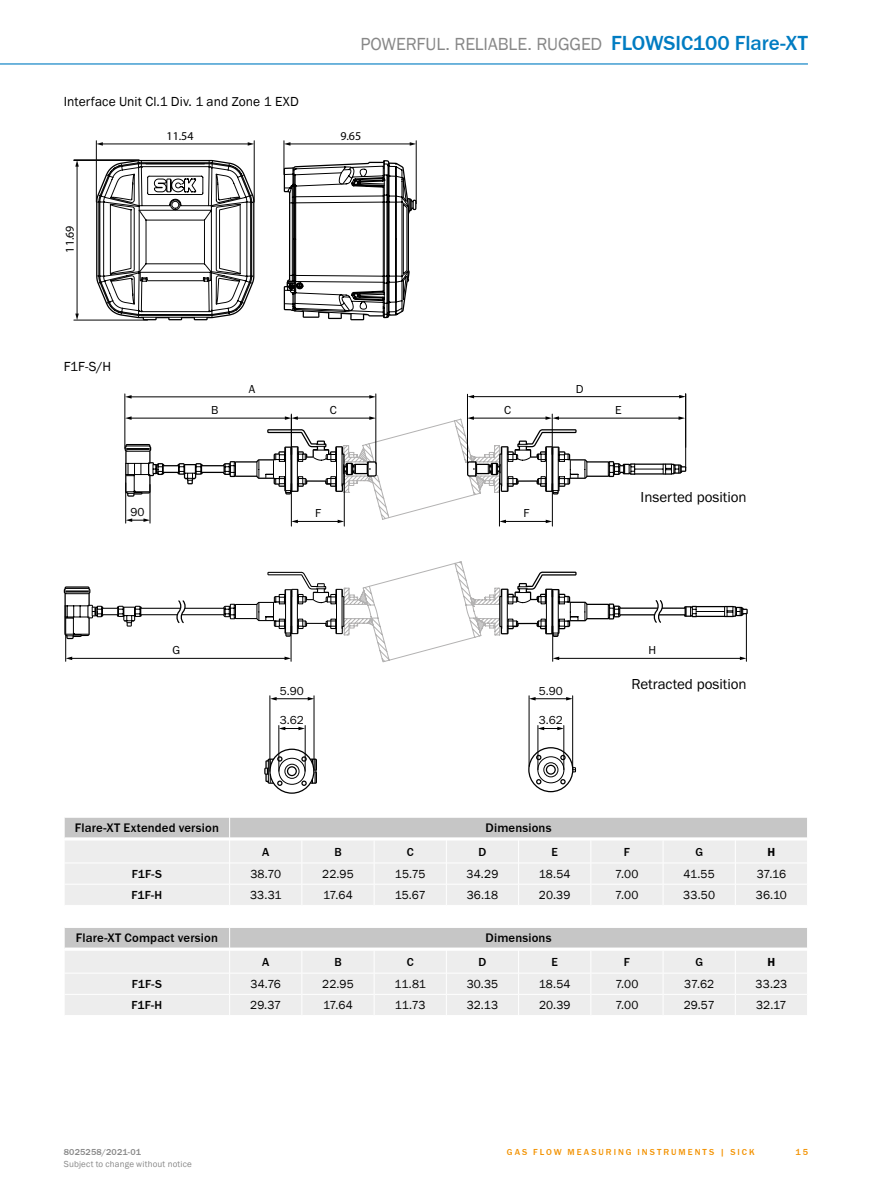
<style>
.page{position:relative;width:893px;height:1188px;background:#fff}
.page>*{position:absolute;margin:0;border:0;box-sizing:border-box;transform-origin:0 0}
.t1{font:18px "SICK Franklin";letter-spacing:-.01em;color:#878787}
.t2{font:15px "SICK Franklin";color:#000}
.t3{font:13.5px "SICK Franklin";letter-spacing:.005em;color:#000}
.t4{font:500 12.75px "SICK Franklin";letter-spacing:.01em;color:#000}
.t5{font:12px "SICK Franklin";letter-spacing:.005em;color:#000}
.t6{font:500 12px "SICK Franklin";letter-spacing:.005em;color:#000}
.t7{font:12px "Myriad Pro";color:#000}
.t8{font:700 12px "SICK Franklin";color:#000}
.t9{font:500 9px "SICK Franklin";letter-spacing:.225em;color:#f39200}
.t10{font:9px "SICK Franklin";letter-spacing:.02em;color:#878787}
.t11{font:500 9px "SICK Franklin";letter-spacing:.02em;color:#878787}
.s1{font-weight:500;font-size:21px;color:#007cc2}
</style>
<div class="page">
<svg style="left:284px;top:160px;width:132px;height:160px"></svg>
<hr style="left:289px;top:144px;width:122px;height:1px;background:#070707">
<svg style="left:285px;top:142px;width:5px;height:4px"></svg>
<svg style="left:410px;top:142px;width:6px;height:4px"></svg>
<hr style="left:284px;top:141px;width:1px;height:34px;background:#070707">
<hr style="left:416px;top:141px;width:1px;height:63px;background:#070707">
<svg style="left:96px;top:140px;width:158px;height:180px"></svg>
<hr style="left:96px;top:141px;width:1px;height:61px;background:#070707">
<hr style="left:254px;top:141px;width:1px;height:61px;background:#070707">
<hr style="left:77px;top:165px;width:1px;height:150px;background:#070707">
<svg style="left:75px;top:161px;width:4px;height:6px"></svg>
<svg style="left:75px;top:314px;width:4px;height:6px"></svg>
<hr style="left:74px;top:320px;width:73px;height:1px;background:#070707">
<hr style="left:74px;top:160px;width:65px;height:1px;background:#070707">
<svg style="left:264px;top:747px;width:312px;height:47px"></svg>
<hr style="left:291px;top:414px;width:1px;height:46px;background:#000">
<hr style="left:130px;top:397px;width:240px;height:1px;background:#000">
<svg style="left:369px;top:395px;width:6px;height:4px"></svg>
<svg style="left:126px;top:395px;width:6px;height:4px"></svg>
<hr style="left:125px;top:394px;width:1px;height:54px;background:#000">
<hr style="left:375px;top:394px;width:1px;height:70px;background:#000">
<hr style="left:552px;top:414px;width:1px;height:33px;background:#000">
<hr style="left:473px;top:396px;width:207px;height:1px;background:#000">
<svg style="left:468px;top:395px;width:6px;height:3px"></svg>
<svg style="left:679px;top:395px;width:6px;height:3px"></svg>
<hr style="left:685px;top:394px;width:1px;height:74px;background:#000">
<hr style="left:467px;top:394px;width:1px;height:70px;background:#000">
<svg style="left:539px;top:727px;width:24px;height:3px"></svg>
<hr style="left:563px;top:726px;width:1px;height:44px;background:#000">
<hr style="left:538px;top:726px;width:1px;height:44px;background:#000">
<hr style="left:534px;top:698px;width:33px;height:1px;background:#000">
<svg style="left:530px;top:697px;width:6px;height:3px"></svg>
<svg style="left:566px;top:697px;width:6px;height:3px"></svg>
<hr style="left:572px;top:696px;width:1px;height:74px;background:#000">
<hr style="left:529px;top:696px;width:1px;height:70px;background:#000">
<svg style="left:280px;top:727px;width:25px;height:3px"></svg>
<hr style="left:305px;top:726px;width:1px;height:45px;background:#000">
<hr style="left:279px;top:726px;width:1px;height:45px;background:#000">
<hr style="left:275px;top:698px;width:34px;height:1px;background:#000">
<svg style="left:271px;top:697px;width:6px;height:3px"></svg>
<svg style="left:308px;top:697px;width:6px;height:3px"></svg>
<hr style="left:314px;top:696px;width:1px;height:75px;background:#000">
<hr style="left:270px;top:696px;width:1px;height:75px;background:#000">
<svg style="left:64px;top:416px;width:684px;height:247px"></svg>
<svg style="left:64px;top:817px;width:743px;height:88px;background:#e5e5e5"></svg>
<hr style="left:65px;top:884px;width:164px;height:1px;background:#fff">
<hr style="left:230px;top:884px;width:71px;height:1px;background:#fff">
<hr style="left:302px;top:884px;width:72px;height:1px;background:#fff">
<hr style="left:374px;top:884px;width:72px;height:1px;background:#fff">
<hr style="left:447px;top:884px;width:71px;height:1px;background:#fff">
<hr style="left:519px;top:884px;width:71px;height:1px;background:#fff">
<hr style="left:591px;top:884px;width:72px;height:1px;background:#fff">
<hr style="left:663px;top:884px;width:72px;height:1px;background:#fff">
<hr style="left:736px;top:884px;width:71px;height:1px;background:#fff">
<svg style="left:64px;top:928px;width:743px;height:87px;background:#e5e5e5"></svg>
<hr style="left:65px;top:994px;width:164px;height:1px;background:#fff">
<hr style="left:230px;top:994px;width:71px;height:1px;background:#fff">
<hr style="left:302px;top:994px;width:72px;height:1px;background:#fff">
<hr style="left:374px;top:994px;width:72px;height:1px;background:#fff">
<hr style="left:447px;top:994px;width:71px;height:1px;background:#fff">
<hr style="left:519px;top:994px;width:71px;height:1px;background:#fff">
<hr style="left:591px;top:994px;width:72px;height:1px;background:#fff">
<hr style="left:663px;top:994px;width:72px;height:1px;background:#fff">
<hr style="left:736px;top:994px;width:71px;height:1px;background:#fff">
<hr style="left:0;top:63px;width:808px;height:2px;background:#007cc2">
<h1 class="t1" style="left:360px;top:32px;width:449px">POWERFUL. RELIABLE. RUGGED <span class="s1">FLOWSIC100 Flare-XT</span></h1>
<p class="t3" style="left:64px;top:93px;width:237px">Interface Unit Cl.1 Div. 1 and Zone 1 EXD</p>
<p class="t7" style="left:167px;top:129px;width:29px">11.54</p>
<p class="t7" style="left:340px;top:129px;width:22px">9.65</p>
<p class="t7" style="left:62px;top:253px;width:29px;rotate:-90deg">11.69</p>
<p class="t3" style="left:64px;top:358px;width:49px">F1F-S/H</p>
<p class="t5" style="left:131px;top:505px;width:16px">90</p>
<p class="t5" style="left:249px;top:381px;width:8px">A</p>
<p class="t5" style="left:576px;top:381px;width:9px">D</p>
<p class="t5" style="left:211px;top:402px;width:9px">B</p>
<p class="t5" style="left:330px;top:402px;width:8px">C</p>
<p class="t5" style="left:504px;top:403px;width:8px">C</p>
<p class="t5" style="left:615px;top:403px;width:8px">E</p>
<p class="t5" style="left:315px;top:506px;width:8px">F</p>
<p class="t5" style="left:523px;top:506px;width:8px">F</p>
<p class="t2" style="left:641px;top:488px;width:108px">Inserted position</p>
<p class="t5" style="left:172px;top:643px;width:9px">G</p>
<p class="t5" style="left:648px;top:643px;width:9px">H</p>
<p class="t5" style="left:280px;top:683px;width:26px">5.90</p>
<p class="t5" style="left:539px;top:683px;width:26px">5.90</p>
<p class="t5" style="left:280px;top:713px;width:26px">3.62</p>
<p class="t5" style="left:539px;top:713px;width:26px">3.62</p>
<p class="t2" style="left:631px;top:675px;width:117px">Retracted position</p>
<p class="t4" style="left:75px;top:820px;width:146px">Flare-XT Extended version</p>
<p class="t4" style="left:486px;top:820px;width:67px">Dimensions</p>
<p class="t6" style="left:262px;top:844px;width:9px">A</p>
<p class="t6" style="left:334px;top:844px;width:9px">B</p>
<p class="t6" style="left:407px;top:844px;width:8px">C</p>
<p class="t6" style="left:479px;top:844px;width:9px">D</p>
<p class="t6" style="left:551px;top:844px;width:8px">E</p>
<p class="t6" style="left:624px;top:844px;width:8px">F</p>
<p class="t6" style="left:695px;top:844px;width:9px">G</p>
<p class="t8" style="left:768px;top:844px;width:9px">H</p>
<p class="t6" style="left:132px;top:867px;width:31px">F1F-S</p>
<p class="t5" style="left:250px;top:866px;width:32px">38.70</p>
<p class="t5" style="left:322px;top:866px;width:33px">22.95</p>
<p class="t5" style="left:395px;top:866px;width:32px">15.75</p>
<p class="t5" style="left:467px;top:866px;width:33px">34.29</p>
<p class="t5" style="left:539px;top:866px;width:33px">18.54</p>
<p class="t5" style="left:615px;top:866px;width:25px">7.00</p>
<p class="t5" style="left:684px;top:866px;width:33px">41.55</p>
<p class="t5" style="left:757px;top:866px;width:31px">37.16</p>
<p class="t6" style="left:132px;top:888px;width:32px">F1F-H</p>
<p class="t5" style="left:250px;top:888px;width:33px">33.31</p>
<p class="t5" style="left:323px;top:888px;width:31px">17.64</p>
<p class="t5" style="left:395px;top:888px;width:33px">15.67</p>
<p class="t5" style="left:467px;top:888px;width:33px">36.18</p>
<p class="t5" style="left:539px;top:888px;width:33px">20.39</p>
<p class="t5" style="left:615px;top:888px;width:25px">7.00</p>
<p class="t5" style="left:683px;top:888px;width:33px">33.50</p>
<p class="t5" style="left:756px;top:888px;width:33px">36.10</p>
<p class="t4" style="left:76px;top:930px;width:144px">Flare-XT Compact version</p>
<p class="t4" style="left:486px;top:930px;width:67px">Dimensions</p>
<p class="t6" style="left:262px;top:955px;width:9px">A</p>
<p class="t6" style="left:334px;top:955px;width:9px">B</p>
<p class="t6" style="left:407px;top:955px;width:8px">C</p>
<p class="t6" style="left:479px;top:955px;width:9px">D</p>
<p class="t6" style="left:551px;top:955px;width:8px">E</p>
<p class="t6" style="left:624px;top:955px;width:8px">F</p>
<p class="t6" style="left:695px;top:955px;width:9px">G</p>
<p class="t8" style="left:768px;top:955px;width:9px">H</p>
<p class="t6" style="left:132px;top:977px;width:31px">F1F-S</p>
<p class="t5" style="left:251px;top:977px;width:32px">34.76</p>
<p class="t5" style="left:322px;top:977px;width:33px">22.95</p>
<p class="t5" style="left:395px;top:977px;width:33px">11.81</p>
<p class="t5" style="left:467px;top:977px;width:33px">30.35</p>
<p class="t5" style="left:539px;top:977px;width:33px">18.54</p>
<p class="t5" style="left:615px;top:977px;width:25px">7.00</p>
<p class="t5" style="left:684px;top:977px;width:31px">37.62</p>
<p class="t5" style="left:756px;top:977px;width:33px">33.23</p>
<p class="t6" style="left:132px;top:998px;width:32px">F1F-H</p>
<p class="t5" style="left:250px;top:998px;width:33px">29.37</p>
<p class="t5" style="left:323px;top:998px;width:31px">17.64</p>
<p class="t5" style="left:395px;top:998px;width:32px">11.73</p>
<p class="t5" style="left:467px;top:998px;width:33px">32.13</p>
<p class="t5" style="left:539px;top:998px;width:33px">20.39</p>
<p class="t5" style="left:615px;top:998px;width:25px">7.00</p>
<p class="t5" style="left:684px;top:998px;width:33px">29.57</p>
<p class="t5" style="left:756px;top:998px;width:32px">32.17</p>
<p class="t11" style="left:64px;top:1146px;width:79px">8025258/2021-01</p>
<p class="t9" style="left:507px;top:1146px;width:249px">GAS FLOW MEASURING INSTRUMENTS | SICK</p>
<p class="t10" style="left:64px;top:1159px;width:130px">Subject to change without notice</p>
<p class="t9" style="left:796px;top:1146px;width:14px">15</p>
</div>
